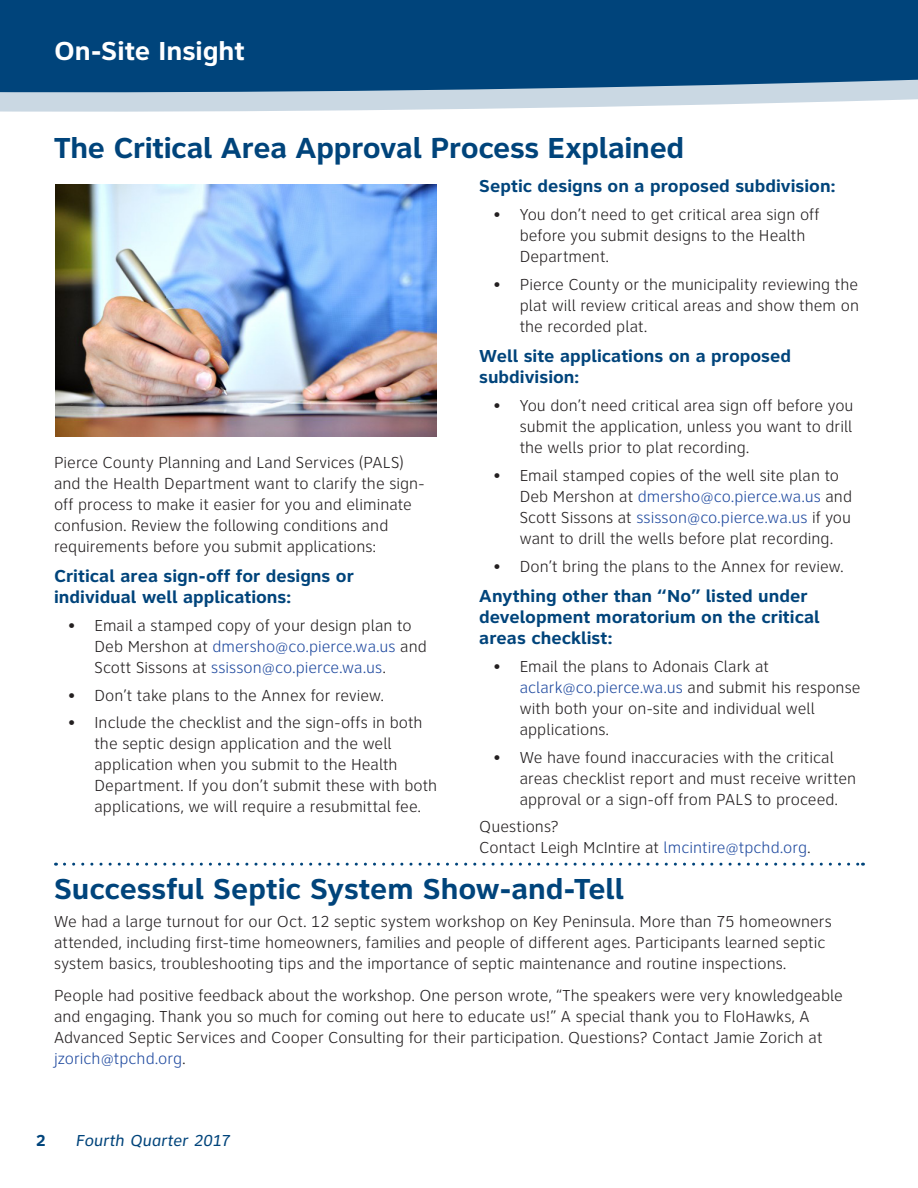
<style>
.page{position:relative;width:918px;height:1188px;background:#fff}
.page>*{position:absolute;margin:0;border:0;box-sizing:border-box;transform-origin:0 0}
.Story_header{font:700 30px "Clearview ATT";letter-spacing:-.01em;color:#00447b}
.Story_Header_w_Rule{font:700 30px "Clearview ATT";letter-spacing:-.005em;color:#00447b}
.t1{font:700 27px "Clearview ATT";color:#fff}
.Sub_in_copy{font:700 18px/21px "Clearview ATT";color:#00447b}
.Body_copy{font:300 16.5px/21px "Clearview ATT";color:#231f20}
.Sub_in_copy-2{font:italic 16.5px "Clearview ATT";color:#00447b}
.Sub_in_copy-3{font:700 16.5px "Clearview ATT";color:#00447b}
.s1{color:#214ba0}
</style>
<div class="page">
<svg style="left:0;top:93px;width:918px;height:19px;fill:#cad8e3"></svg>
<div style="left:0;top:0;width:918px;height:93px;background:#00447b"></div>
<svg style="left:64px;top:863px;width:799px;height:3px"></svg>
<img style="left:56px;top:184px;width:381px;height:253px">
<p class="t1" style="left:54px;top:35px;width:193px">On-Site Insight</p>
<p class="Story_header" style="left:54px;top:131px;width:632px">The Critical Area Approval Process Explained</p>
<p class="Sub_in_copy" style="left:479px;top:176px;width:358px">Septic designs on a proposed subdivision:</p>
<p class="Body_copy" style="left:520px;top:204px;width:301px;text-indent:-27px">• You don’t need to get critical area sign off before you submit designs to the Health<br>Department.</p>
<p class="Body_copy" style="left:520px;top:274px;width:341px;text-align:justify;text-indent:-27px">• Pierce County or the municipality reviewing the plat will review critical areas and show them on the recorded plat.</p>
<p class="Sub_in_copy" style="left:479px;top:346px;width:313px">Well site applications on a proposed subdivision:</p>
<p class="Body_copy" style="left:520px;top:395px;width:335px;text-align:justify;text-indent:-27px">• You don’t need critical area sign off before you submit the application, unless you want to drill the wells prior to plat recording.</p>
<p class="Body_copy" style="left:520px;top:465px;width:334px;text-indent:-27px">• Email stamped copies of the well site plan to Deb Mershon at <span class="s1">dmersho@co.pierce.wa.us</span> and Scott Sissons at <span class="s1">ssisson@co.pierce.wa.us</span> if you want to drill the wells before plat recording.</p>
<p class="Body_copy" style="left:493px;top:556px;width:352px">• Don’t bring the plans to the Annex for review.</p>
<p class="Sub_in_copy" style="left:479px;top:586px;width:342px">Anything other than “No” listed under development moratorium on the critical areas checklist:</p>
<p class="Body_copy" style="left:520px;top:656px;width:342px;text-indent:-27px">• Email the plans to Adonais Clark at <span class="s1">aclark@co.pierce.wa.us</span> and submit his response with both your on-site and individual well applications.</p>
<p class="Body_copy" style="left:520px;top:747px;width:338px;text-indent:-27px">• We have found inaccuracies with the critical areas checklist report and must receive written approval or a sign-off from PALS to proceed.</p>
<p class="Body_copy" style="left:479px;top:816px;width:81px">Questions?</p>
<p class="Body_copy" style="left:479px;top:837px;width:333px">Contact Leigh McIntire at <span class="s1">lmcintire@tpchd.org</span>.</p>
<p class="Story_Header_w_Rule" style="left:54px;top:872px;width:572px">Successful Septic System Show-and-Tell</p>
<p class="Body_copy" style="left:54px;top:911px;width:779px">We had a large turnout for our Oct. 12 septic system workshop on Key Peninsula. More than 75 homeowners attended, including first-time homeowners, families and people of different ages. Participants learned septic system basics, troubleshooting tips and the importance of septic maintenance and routine inspections.</p>
<p class="Body_copy" style="left:54px;top:985px;width:790px">People had positive feedback about the workshop. One person wrote, “The speakers were very knowledgeable and engaging. Thank you so much for coming out here to educate us!” A special thank you to FloHawks, A Advanced Septic Services and Cooper Consulting for their participation. Questions? Contact Jamie Zorich at <span class="s1">jzorich@tpchd.org</span>.</p>
<p class="Body_copy" style="left:54px;top:452px;width:372px">Pierce County Planning and Land Services (PALS) and the Health Department want to clarify the sign&shy;off process to make it easier for you and eliminate confusion. Review the following conditions and requirements before you submit applications:</p>
<p class="Sub_in_copy" style="left:54px;top:566px;width:301px">Critical area sign-off for designs or individual well applications:</p>
<p class="Body_copy" style="left:94px;top:615px;width:334px;text-indent:-27px">• Email a stamped copy of your design plan to<br>Deb Mershon at <span class="s1">dmersho@co.pierce.wa.us</span> and<br>Scott Sissons at <span class="s1">ssisson@co.pierce.wa.us</span>.</p>
<p class="Body_copy" style="left:68px;top:685px;width:318px">• Don’t take plans to the Annex for review.</p>
<p class="Body_copy" style="left:94px;top:713px;width:344px;text-indent:-27px">• Include the checklist and the sign-offs in both the septic design application and the well application when you submit to the Health Department. If you don’t submit these with both applications, we will require a resubmittal fee.</p>
<p class="Sub_in_copy-3" style="left:36px;top:1131px;width:12px">2</p>
<p class="Sub_in_copy-2" style="left:76px;top:1132px;width:156px">Fourth Quarter 2017</p>
</div>
